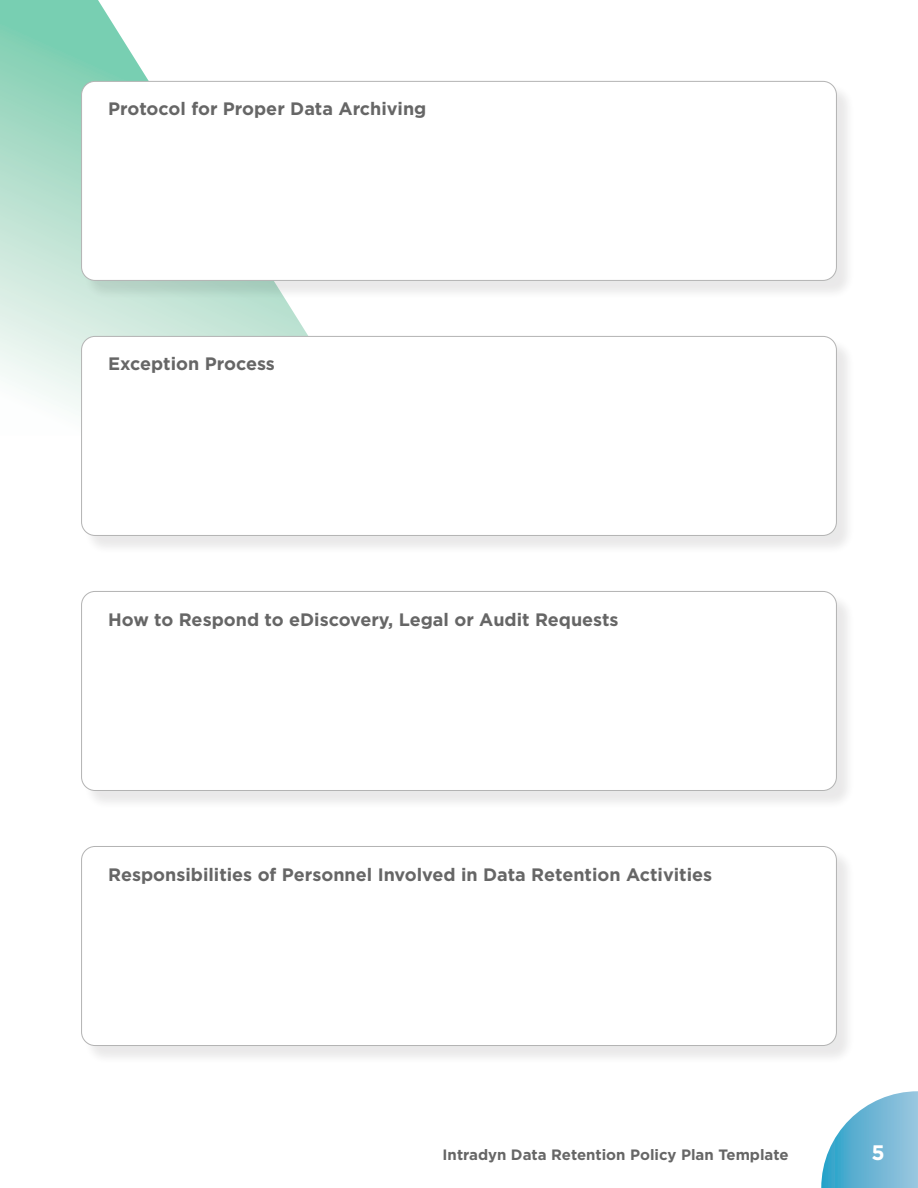
<style>
.page{position:relative;width:918px;height:1188px;background:#fff}
.page>*{position:absolute;margin:0;border:0;box-sizing:border-box;transform-origin:0 0}
.t1{font:700 21px "Gotham";color:#fff}
.t2{font:700 18px "Gotham";color:#666}
.t3{font:700 15px "Gotham";color:#666}
</style>
<div class="page">
<svg style="left:821px;top:1091px;width:97px;height:97px"></svg>
<svg style="left:0;top:0;width:309px;height:411px"></svg>
<div style="left:83px;top:83px;width:773px;height:216px;background:#231f20;opacity:.1"></div>
<div style="left:82px;top:81px;width:754px;height:199px;background:#fff;border-radius:14px"></div>
<div style="left:81px;top:81px;width:756px;height:200px;border:1px solid #b3b3b3;border-radius:14px"></div>
<div style="left:83px;top:338px;width:773px;height:216px;background:#231f20;opacity:.1"></div>
<div style="left:82px;top:336px;width:754px;height:199px;background:#fff;border-radius:14px"></div>
<div style="left:81px;top:336px;width:756px;height:200px;border:1px solid #b3b3b3;border-radius:14px"></div>
<div style="left:83px;top:593px;width:773px;height:216px;background:#231f20;opacity:.1"></div>
<div style="left:82px;top:591px;width:754px;height:199px;background:#fff;border-radius:14px"></div>
<div style="left:81px;top:591px;width:756px;height:200px;border:1px solid #b3b3b3;border-radius:14px"></div>
<div style="left:83px;top:848px;width:773px;height:216px;background:#231f20;opacity:.1"></div>
<div style="left:82px;top:846px;width:754px;height:200px;background:#fff;border-radius:14px"></div>
<div style="left:81px;top:846px;width:756px;height:200px;border:1px solid #b3b3b3;border-radius:14px"></div>
<p class="t2" style="left:108px;top:99px;width:320px">Protocol for Proper Data Archiving</p>
<p class="t2" style="left:108px;top:354px;width:168px">Exception Process</p>
<p class="t2" style="left:108px;top:609px;width:512px">How to Respond to eDiscovery, Legal or Audit Requests</p>
<p class="t2" style="left:108px;top:864px;width:606px">Responsibilities of Personnel Involved in Data Retention Activities</p>
<p class="t3" style="left:443px;top:1146px;width:347px">Intradyn Data Retention Policy Plan Template</p>
<p class="t1" style="left:872px;top:1141px;width:15px">5</p>
</div>
